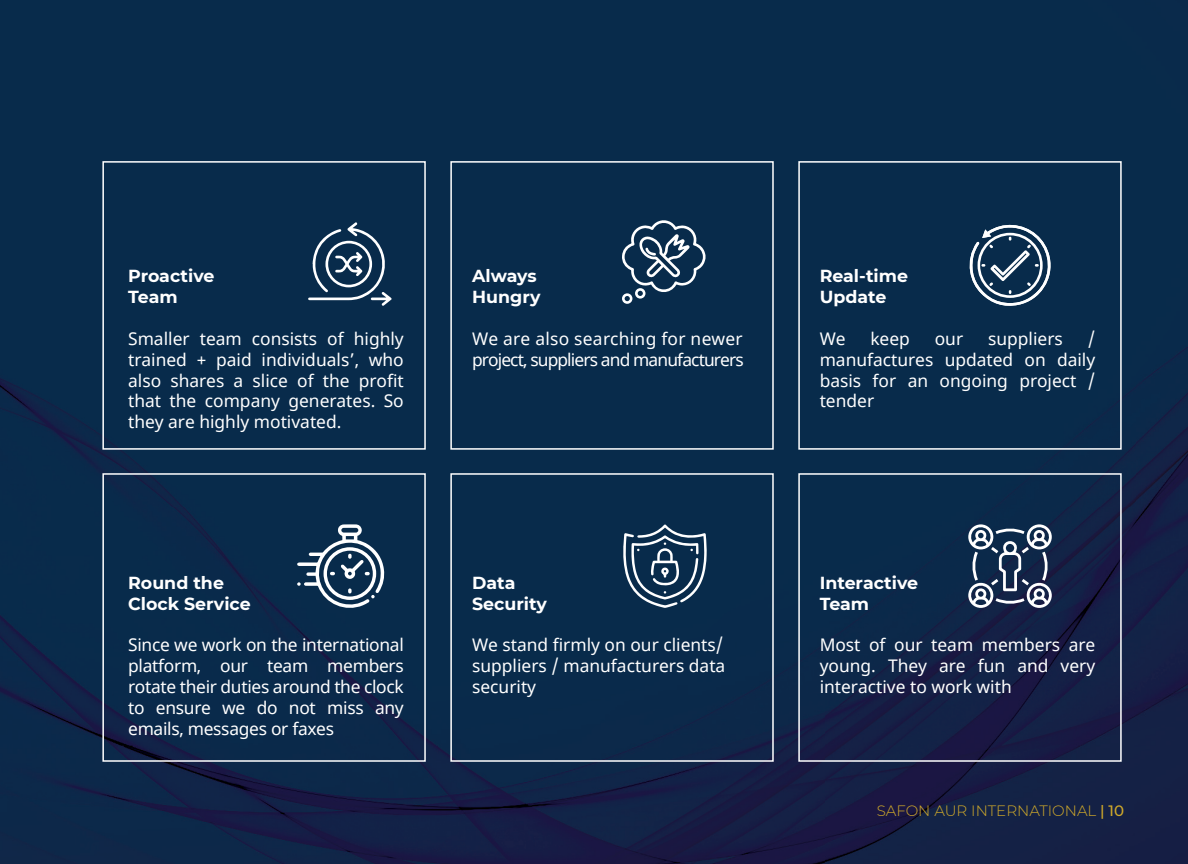
<style>
.page{position:relative;width:1188px;height:864px;background:#fff}
.page>*{position:absolute;margin:0;border:0;box-sizing:border-box;transform-origin:0 0}
.t1{font:17.4px/20.9px "Noto Sans";color:#fff;text-align:justify}
.t2{font:700 17.4px/20.9px "Montserrat";color:#fff}
.t3{font:17.4px/20.9px "Noto Sans";letter-spacing:-.05em;color:#fff}
.t4{font:300 15px "Montserrat";color:#d1aa2a}
.s1{font-weight:500}
</style>
<div class="page">
<img style="left:0;top:0;width:1188px;height:864px">
<div style="left:102px;top:161px;width:324px;height:289px;border:2px solid #fff"></div>
<div style="left:450px;top:161px;width:324px;height:289px;border:2px solid #fff"></div>
<div style="left:798px;top:161px;width:324px;height:289px;border:2px solid #fff"></div>
<div style="left:102px;top:473px;width:324px;height:289px;border:2px solid #fff"></div>
<div style="left:450px;top:473px;width:324px;height:289px;border:2px solid #fff"></div>
<div style="left:798px;top:473px;width:324px;height:289px;border:2px solid #fff"></div>
<svg style="left:968px;top:524px;width:84px;height:84px"></svg>
<svg style="left:991px;top:547px;width:7px;height:6px"></svg>
<svg style="left:1022px;top:547px;width:7px;height:6px"></svg>
<svg style="left:991px;top:579px;width:7px;height:6px"></svg>
<svg style="left:1022px;top:579px;width:7px;height:6px"></svg>
<svg style="left:623px;top:524px;width:84px;height:84px;background:#3b5770"></svg>
<svg style="left:297px;top:524px;width:88px;height:89px"></svg>
<svg style="left:622px;top:220px;width:84px;height:84px;background:#3a556f"></svg>
<svg style="left:969px;top:225px;width:85px;height:83px"></svg>
<svg style="left:308px;top:222px;width:84px;height:84px;background:#36526c"></svg>
<p class="t2" style="left:128px;top:265px;width:88px">Proactive<br>Team</p>
<p class="t1" style="left:128px;top:329px;width:277px">Smaller team consists of highly trained + paid individuals’, who also shares a slice of the profit that the company generates. So they are highly motivated.</p>
<p class="t2" style="left:128px;top:571px;width:124px">Round the<br>Clock Service</p>
<p class="t1" style="left:128px;top:635px;width:277px">Since we work on the international platform, our team members rotate their duties around the clock to ensure we do not miss any emails, messages or faxes</p>
<p class="t2" style="left:472px;top:265px;width:70px">Always<br>Hungry</p>
<p class="t3" style="left:472px;top:329px;width:273px">We are also searching for newer project, suppliers and manufacturers</p>
<p class="t2" style="left:472px;top:571px;width:76px">Data<br>Security</p>
<p class="t1" style="left:472px;top:635px;width:255px">We stand firmly on our clients/ suppliers / manufacturers data security</p>
<p class="t2" style="left:820px;top:265px;width:90px">Real-time<br>Update</p>
<p class="t1" style="left:820px;top:329px;width:27px">We</p>
<p class="t1" style="left:870px;top:329px;width:41px">keep</p>
<p class="t1" style="left:935px;top:329px;width:30px">our</p>
<p class="t1" style="left:988px;top:329px;width:76px">suppliers</p>
<p class="t1" style="left:820px;top:329px;width:277px;text-indent:268px">/ manufactures updated on daily basis for an ongoing project / tender</p>
<p class="t2" style="left:820px;top:571px;width:100px">Interactive<br>Team</p>
<p class="t1" style="left:820px;top:635px;width:277px">Most of our team members are young. They are fun and very interactive to work with</p>
<p class="t4" style="left:877px;top:801px;width:249px">SAFON AUR INTERNATIONAL <span class="s1">| 10</span></p>
</div>
